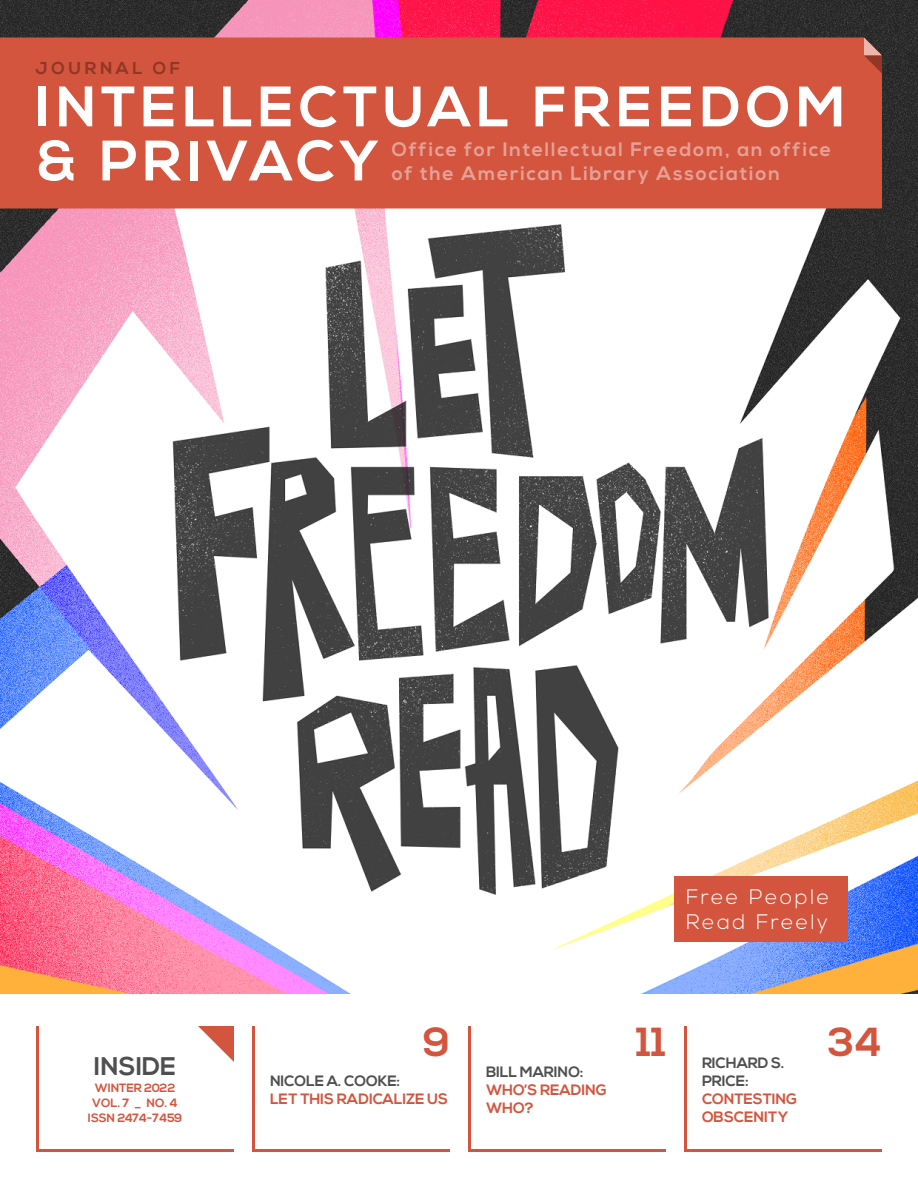
<style>
.page{position:relative;width:918px;height:1188px;background:#fff}
.page>*{position:absolute;margin:0;border:0;box-sizing:border-box;transform-origin:0 0}
.t1{font:700 56.85px "Nexa";letter-spacing:.095em;color:#fff}
.t2{font:700 40.5px "Nexa";color:#d3553e}
.t3{font:700 25.5px "Nexa";color:#4f4f51}
.t4{font:300 21px/25.2px "Nexa";letter-spacing:.115em;color:#fff}
.t5{font:700 19.5px "Nexa";letter-spacing:.09em;color:#e6a096}
.t6{font:700 17.25px "Nexa";letter-spacing:.21em;color:#903725}
.t7{font:700 15px/18px "Nexa";letter-spacing:-.01em;color:#d3553e}
.t8{font:700 15px "Nexa";letter-spacing:-.01em;color:#4f4f51}
.t9{font:700 12px/15px "Nexa";letter-spacing:-.01em;color:#d3553e;text-align:center}
</style>
<div class="page">
<img style="left:1px;top:0;width:917px;height:994px">
<div style="left:0;top:38px;width:882px;height:170px;background:#d3553e"></div>
<svg style="left:864px;top:38px;width:18px;height:36px"></svg>
<hr style="left:36px;top:1026px;width:3px;height:126px;background:#d3553e">
<hr style="left:36px;top:1149px;width:198px;height:3px;background:#d3553e">
<hr style="left:252px;top:1026px;width:3px;height:126px;background:#d3553e">
<hr style="left:252px;top:1149px;width:198px;height:3px;background:#d3553e">
<hr style="left:468px;top:1026px;width:3px;height:126px;background:#d3553e">
<hr style="left:468px;top:1149px;width:198px;height:3px;background:#d3553e">
<hr style="left:684px;top:1026px;width:3px;height:126px;background:#d3553e">
<hr style="left:684px;top:1149px;width:198px;height:3px;background:#d3553e">
<svg style="left:198px;top:1026px;width:36px;height:36px"></svg>
<div style="left:674px;top:876px;width:174px;height:66px;background:#d3553e"></div>
<p class="t6" style="left:36px;top:58px;width:146px">JOURNAL OF</p>
<h1 class="t1" style="left:36px;top:74px;width:811px">INTELLECTUAL FREEDOM</h1>
<p class="t5" style="left:392px;top:138px;width:441px">Office for Intellectual Freedom, an office</p>
<h1 class="t1" style="left:36px;top:128px;width:344px">&amp; PRIVACY</h1>
<p class="t5" style="left:392px;top:162px;width:390px">of the American Library Association</p>
<h3 class="t3" style="left:94px;top:1052px;width:84px">INSIDE</h3>
<p class="t9" style="left:88px;top:1081px;width:96px">WINTER 2022<br>VOL. 7 _ NO. 4<br>ISSN 2474-7459</p>
<p class="t4" style="left:686px;top:885px;width:145px">Free People<br>Read Freely</p>
<h2 class="t2" style="left:423px;top:1019px;width:29px">9</h2>
<h2 class="t2" style="left:636px;top:1019px;width:31px">11</h2>
<p class="t8" style="left:486px;top:1063px;width:99px">BILL MARINO:</p>
<p class="t7" style="left:486px;top:1081px;width:122px">WHO’S READING<br>WHO?</p>
<p class="t8" style="left:270px;top:1072px;width:132px">NICOLE A. COOKE:</p>
<p class="t7" style="left:270px;top:1090px;width:180px">LET THIS RADICALIZE US</p>
<p class="t8" style="left:702px;top:1054px;width:84px">RICHARD S.</p>
<p class="t8" style="left:702px;top:1072px;width:48px">PRICE:</p>
<p class="t7" style="left:702px;top:1090px;width:96px">CONTESTING<br>OBSCENITY</p>
<h2 class="t2" style="left:828px;top:1019px;width:55px">34</h2>
</div>
